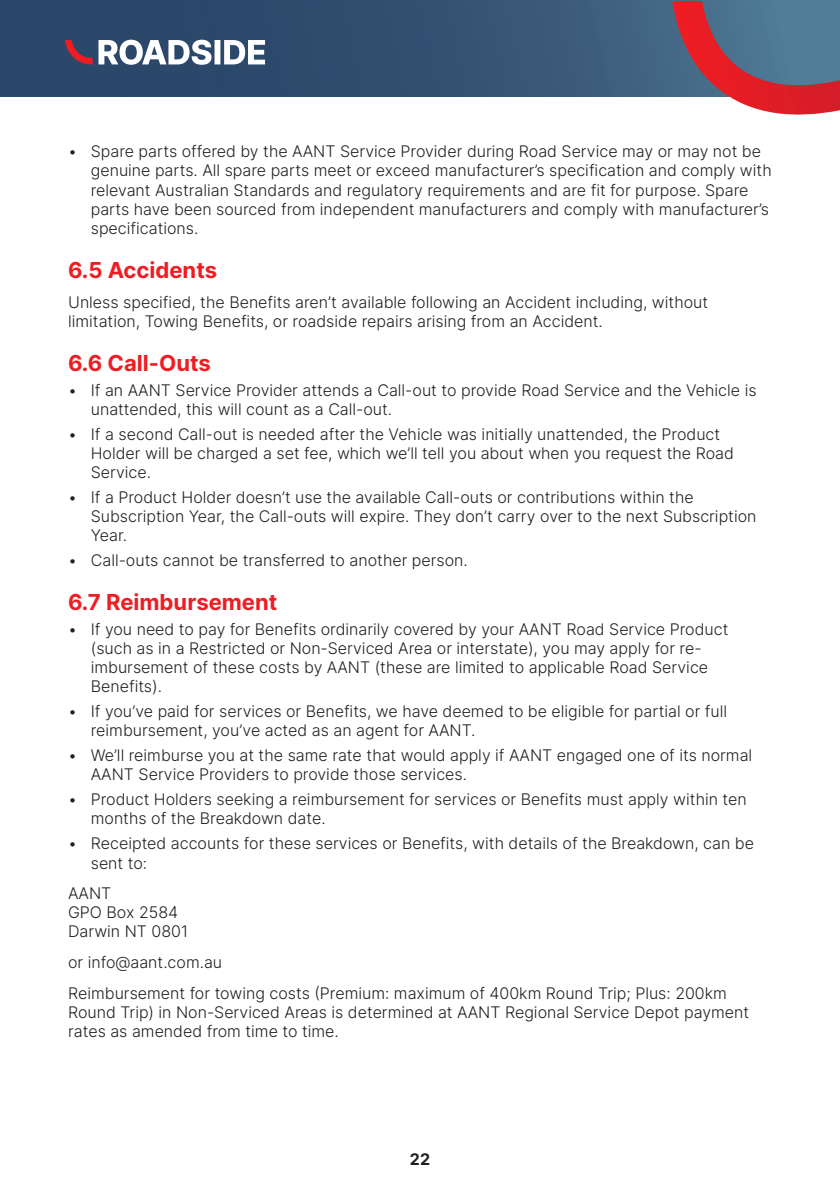
<style>
.page{position:relative;width:840px;height:1191px;background:#fff}
.page>*{position:absolute;margin:0;border:0;box-sizing:border-box;transform-origin:0 0}
.t1{font:700 22px "Inter";color:#ee1d23}
.t2{font:300 16px/19.2px "Inter";color:#231f20}
.t3{font:700 16px "Inter";color:#231f20}
</style>
<div class="page">
<svg style="left:0;top:0;width:839px;height:96px"></svg>
<svg style="left:671px;top:1px;width:168px;height:114px"></svg>
<svg style="left:98px;top:40px;width:167px;height:25px"></svg>
<svg style="left:65px;top:40px;width:27px;height:24px"></svg>
<p class="t2" style="left:91px;top:141px;width:682px;text-indent:-23px">• Spare parts offered by the AANT Service Provider during Road Service may or may not be genuine parts. All spare parts meet or exceed manufacturer’s specification and comply with relevant Australian Standards and regulatory requirements and are fit for purpose. Spare parts have been sourced from independent manufacturers and comply with manufacturer’s specifications.</p>
<h1 class="t1" style="left:68px;top:253px;width:150px">6.5 Accidents</h1>
<p class="t2" style="left:68px;top:292px;width:641px">Unless specified, the Benefits aren’t available following an Accident including, without limitation, Towing Benefits, or roadside repairs arising from an Accident.</p>
<h1 class="t1" style="left:68px;top:347px;width:144px">6.6 Call-Outs</h1>
<p class="t2" style="left:91px;top:380px;width:667px;text-indent:-23px">• If an AANT Service Provider attends a Call-out to provide Road Service and the Vehicle is unattended, this will count as a Call-out.</p>
<p class="t2" style="left:91px;top:424px;width:644px;text-indent:-23px">• If a second Call-out is needed after the Vehicle was initially unattended, the Product<br>Holder will be charged a set fee, which we’ll tell you about when you request the Road<br>Service.</p>
<p class="t2" style="left:91px;top:487px;width:666px;text-indent:-23px">• If a Product Holder doesn’t use the available Call-outs or contributions within the<br>Subscription Year, the Call-outs will expire. They don’t carry over to the next Subscription<br>Year.</p>
<p class="t2" style="left:68px;top:550px;width:401px">• Call-outs cannot be transferred to another person.</p>
<h1 class="t1" style="left:68px;top:585px;width:211px">6.7 Reimbursement</h1>
<p class="t2" style="left:91px;top:619px;width:638px;text-indent:-23px">• If you need to pay for Benefits ordinarily covered by your AANT Road Service Product (such as in a Restricted or Non-Serviced Area or interstate), you may apply for re&shy;imbursement of these costs by AANT (these are limited to applicable Road Service Benefits).</p>
<p class="t2" style="left:91px;top:701px;width:637px;text-indent:-23px">• If you’ve paid for services or Benefits, we have deemed to be eligible for partial or full reimbursement, you’ve acted as an agent for AANT.</p>
<p class="t2" style="left:91px;top:745px;width:662px;text-indent:-23px">• We’ll reimburse you at the same rate that would apply if AANT engaged one of its normal<br>AANT Service Providers to provide those services.</p>
<p class="t2" style="left:91px;top:789px;width:657px;text-indent:-23px">• Product Holders seeking a reimbursement for services or Benefits must apply within ten months of the Breakdown date.</p>
<p class="t2" style="left:91px;top:833px;width:664px;text-indent:-23px">• Receipted accounts for these services or Benefits, with details of the Breakdown, can be sent to:</p>
<p class="t2" style="left:68px;top:883px;width:121px">AANT<br>GPO Box 2584<br>Darwin NT 0801</p>
<p class="t2" style="left:68px;top:946px;width:660px;line-height:30.6px">or info@aant.com.au<br>Reimbursement for towing costs (Premium: maximum of 400km Round Trip; Plus: 200km</p>
<p class="t2" style="left:68px;top:1002px;width:682px">Round Trip) in Non-Serviced Areas is determined at AANT Regional Service Depot payment rates as amended from time to time.</p>
<p class="t3" style="left:409px;top:1147px;width:22px">22</p>
</div>
